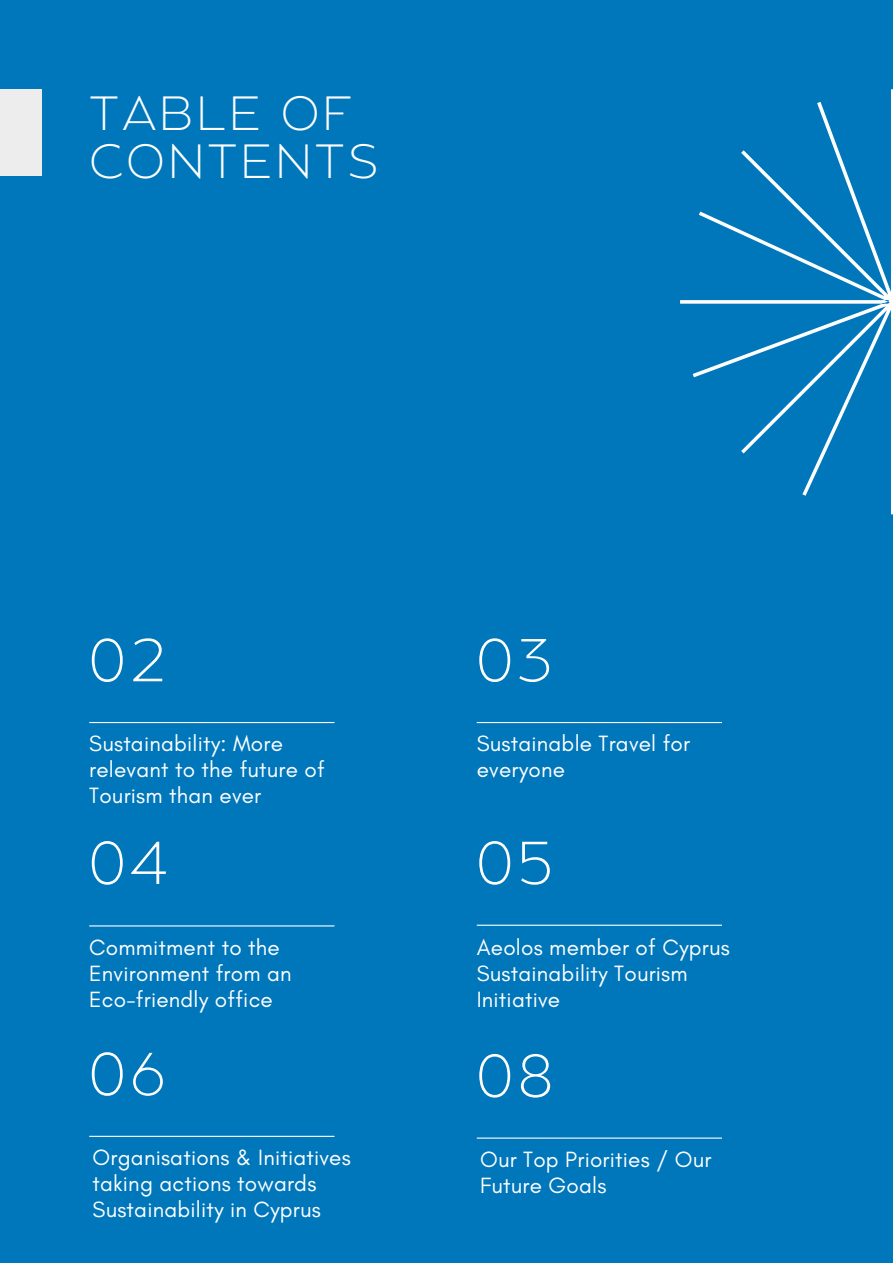
<style>
.page{position:relative;width:893px;height:1264px;background:#fff}
.page>*{position:absolute;margin:0;border:0;box-sizing:border-box;transform-origin:0 0}
.t1{font:200 60.3px "Balgin";letter-spacing:.08em;color:#fff}
.t2{font:200 48px/48.3px "Balgin";letter-spacing:.07em;color:#fff}
.t3{font:22.5px/25.8px "Glacial Indifference";letter-spacing:.01em;color:#fff}
</style>
<div class="page">
<div style="left:0;top:0;width:892px;height:1262px;background:#07b"></div>
<svg style="left:680px;top:89px;width:212px;height:425px"></svg>
<hr style="left:476px;top:722px;width:246px;height:1px;background:#fff">
<hr style="left:89px;top:722px;width:245px;height:1px;background:#fff">
<hr style="left:89px;top:1135px;width:245px;height:1px;background:#fff">
<hr style="left:476px;top:924px;width:246px;height:1px;background:#fff">
<hr style="left:89px;top:925px;width:245px;height:1px;background:#fff">
<div style="left:0;top:89px;width:42px;height:87px;background:#ededed"></div>
<hr style="left:476px;top:1137px;width:246px;height:1px;background:#fff">
<h2 class="t2" style="left:89px;top:93px;width:290px">TABLE OF<br>CONTENTS</h2>
<h1 class="t1" style="left:89px;top:636px;width:79px">02</h1>
<p class="t3" style="left:89px;top:730px;width:237px">Sustainability: More relevant to the future of<br>Tourism than ever</p>
<h1 class="t1" style="left:89px;top:838px;width:80px">04</h1>
<p class="t3" style="left:89px;top:934px;width:204px">Commitment to the<br>Environment from an<br>Eco-friendly office</p>
<h1 class="t1" style="left:89px;top:1049px;width:78px">06</h1>
<p class="t3" style="left:93px;top:1144px;width:260px">Organisations &amp; Initiatives taking actions towards<br>Sustainability in Cyprus</p>
<h1 class="t1" style="left:476px;top:636px;width:77px">03</h1>
<p class="t3" style="left:476px;top:730px;width:215px">Sustainable Travel for everyone</p>
<h1 class="t1" style="left:476px;top:838px;width:78px">05</h1>
<p class="t3" style="left:476px;top:934px;width:254px">Aeolos member of Cyprus<br>Sustainability Tourism<br>Initiative</p>
<h1 class="t1" style="left:476px;top:1051px;width:78px">08</h1>
<p class="t3" style="left:480px;top:1146px;width:233px">Our Top Priorities / Our<br>Future Goals</p>
</div>
